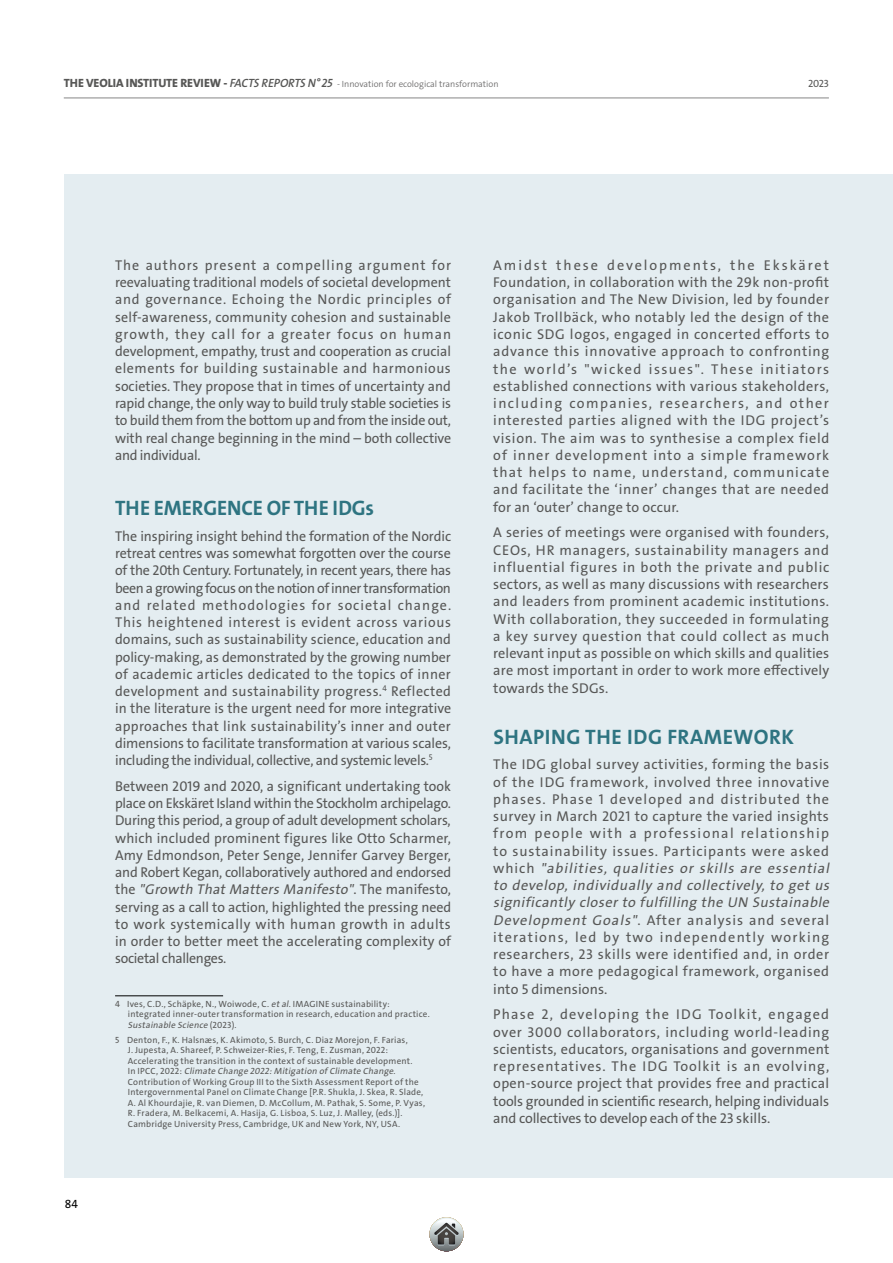
<style>
.page{position:relative;width:893px;height:1263px;background:#fff}
.page>*{position:absolute;margin:0;border:0;box-sizing:border-box;transform-origin:0 0}
.t1{font:21px "The Sans Veolia W7 Bld";letter-spacing:.015em;color:#2e7481}
.t2{font:21px "The Sans Veolia W7 Bld";letter-spacing:-.005em;color:#2e7481}
.t3{font:14.25px/17.2px "The Sans Veolia W5 Pla";letter-spacing:.04em;color:#575756;text-align:justify}
.t4{font:12px "The Sans Veolia W5 Pla";color:#000}
.t5{font:10.5px "The Sans Veolia W5 Pla";color:#575756}
.t6{font:9px/10.5px "The Sans Veolia W5 Pla";letter-spacing:.02em;color:#575756}
.t7{font:9px "The Sans Veolia W4 Se Lig";color:#706f6f}
.s1{font-family:"The Sans Veolia W8 Ex Bld";font-size:12px;color:#575756}
.s2{font-family:"The Sans Veolia W6 Se Bld It";font-size:12px;color:#575756}
.s3{font-style:italic}
</style>
<div class="page">
<div style="left:65px;top:174px;width:828px;height:1004px;background:#e4edf1"></div>
<hr style="left:115px;top:995px;width:108px;height:1px;background:#000">
<hr style="left:64px;top:98px;width:765px;height:1px;background:#878787">
<svg style="left:429px;top:1217px;width:34px;height:34px"></svg>
<svg style="left:433px;top:1218px;width:26px;height:27px"></svg>
<p class="t7" style="left:64px;top:78px;width:436px"><span class="s1">THE VEOLIA INSTITUTE REVIEW -</span> <span class="s2">FACTS REPORTS N°25</span> - Innovation for ecological transformation</p>
<p class="t5" style="left:808px;top:77px;width:22px">2023</p>
<p class="t4" style="left:65px;top:1196px;width:15px">84</p>
<p class="t3" style="left:115px;top:257px;width:338px">The authors present a compelling argument for reevaluating traditional models of societal development and governance. Echoing the Nordic principles of self-awareness, community cohesion and sustainable growth, they call for a greater focus on human development, empathy, trust and cooperation as crucial elements for building sustainable and harmonious societies. They propose that in times of uncertainty and rapid change, the only way to build truly stable societies is to build them from the bottom up and from the inside out, with real change beginning in the mind – both collective and individual.</p>
<h1 class="t2" style="left:115px;top:494px;width:260px">THE EMERGENCE OF THE IDGs</h1>
<p class="t3" style="left:115px;top:527px;width:338px">The inspiring insight behind the formation of the Nordic retreat centres was somewhat forgotten over the course of the 20th Century. Fortunately, in recent years, there has been a growing focus on the notion of inner transformation and related methodologies for societal change.<br>This heightened interest is evident across various domains, such as sustainability science, education and policy-making, as demonstrated by the growing number of academic articles dedicated to the topics of inner development and sustainability progress.<sup>4</sup> Reflected in the literature is the urgent need for more integrative approaches that link sustainability’s inner and outer dimensions to facilitate transformation at various scales, including the individual, collective, and systemic levels.<sup>5</sup></p>
<p class="t3" style="left:115px;top:777px;width:338px">Between 2019 and 2020, a significant undertaking took place on Ekskäret Island within the Stockholm archipelago.<br>During this period, a group of adult development scholars, which included prominent figures like Otto Scharmer, Amy Edmondson, Peter Senge, Jennifer Garvey Berger, and Robert Kegan, collaboratively authored and endorsed t h e <span class="s3">"Growth That Matters Manifesto"</span>. T h e m a n i fe s t o, serving as a call to action, highlighted the pressing need to work systemically with human growth in adults in order to better meet the accelerating complexity of societal challenges.</p>
<p class="t6" style="left:128px;top:998px;width:303px;text-indent:-13px">4 Ives, C.D., Schäpke, N., Woiwode, C. <span class="s3">etal</span>. IMAGINE sustainability: integrated inner-outer transformation in research, education and practice.<br><span class="s3">Sustainable Science</span> ( 2 0 2 3) .</p>
<p class="t6" style="left:128px;top:1035px;width:299px;text-indent:-13px">5 Denton, F., K. Halsnæs, K. Akimoto, S. Burch, C. Diaz Morejon, F. Farias,<br>J. Jupesta, A. Shareef, P. Schweizer-Ries, F. Teng, E. Zusman, 2022:<br>Accelerating the transition in the context of sustainable development.<br>I n I P C C , 2 0 2 2 : <span class="s3">Climate Change 2022:Mitigation ofClimate Change</span>.<br>Contribution of Working Group III to the Sixth Assessment Report of the Intergovernmental Panel on Climate Change [P.R. Shukla, J. Skea, R. Slade, A. Al Khourdajie, R. van Diemen, D. McCollum, M. Pathak, S. Some, P. Vyas, R. Fradera, M. Belkacemi, A. Hasija, G. Lisboa, S. Luz, J. Malley, (eds.)].<br>Cambridge University Press, Cambridge, UK and New York, NY, USA.</p>
<p class="t3" style="left:493px;top:257px;width:338px">Amidst these developments, the Ekskäret Foundation, in collaboration with the 29k non-profit organisation and The New Division, led by founder Jakob Trollbäck, who notably led the design of the iconic SDG logos, engaged in concerted efforts to advance this innovative approach to confronting the world’s "wicked issues". These initiators established connections with various stakeholders, including companies, researchers, and other interested parties aligned with the IDG project’s vision. The aim was to synthesise a complex field of inner development into a simple framework that helps to name, understand, communicate and facilitate the ‘inner’ changes that are needed for an ‘outer’ change to occur.</p>
<p class="t3" style="left:493px;top:524px;width:338px">A series of meetings were organised with founders, CEOs, HR managers, sustainability managers and influential figures in both the private and public sectors, as well as many discussions with researchers and leaders from prominent academic institutions.<br>With collaboration, they succeeded in formulating a key survey question that could collect as much relevant input as possible on which skills and qualities are most important in order to work more effectively towards the SDGs.</p>
<h1 class="t1" style="left:493px;top:723px;width:302px">SHAPING THE IDG FRAMEWORK</h1>
<p class="t3" style="left:493px;top:756px;width:341px;text-align:left">The IDG global survey activities, forming the basis of the IDG framework, involved three innovative phases. Phase 1 developed and distributed the survey in March 2021 to capture the varied insights from people with a professional relationship to sustainability issues. Participants were asked w h i c h <span class="s3">"abilities, qualities or skills are essential to develop, individually and collectively, to get us significantly closer to fulfilling the UN Sustainable Development Goals"</span>. After analysis and several iterations, led by two independently working researchers, 23 skills were identified and, in order to have a more pedagogical framework, organised into 5 dimensions.</p>
<p class="t3" style="left:493px;top:1006px;width:338px">Phase 2, developing the IDG Toolkit, engaged over 3000 collaborators, including world-leading scientists, educators, organisations and government representatives. The IDG Toolkit is an evolving, open-source project that provides free and practical tools grounded in scientific research, helping individuals and collectives to develop each of the 23 skills.</p>
</div>
